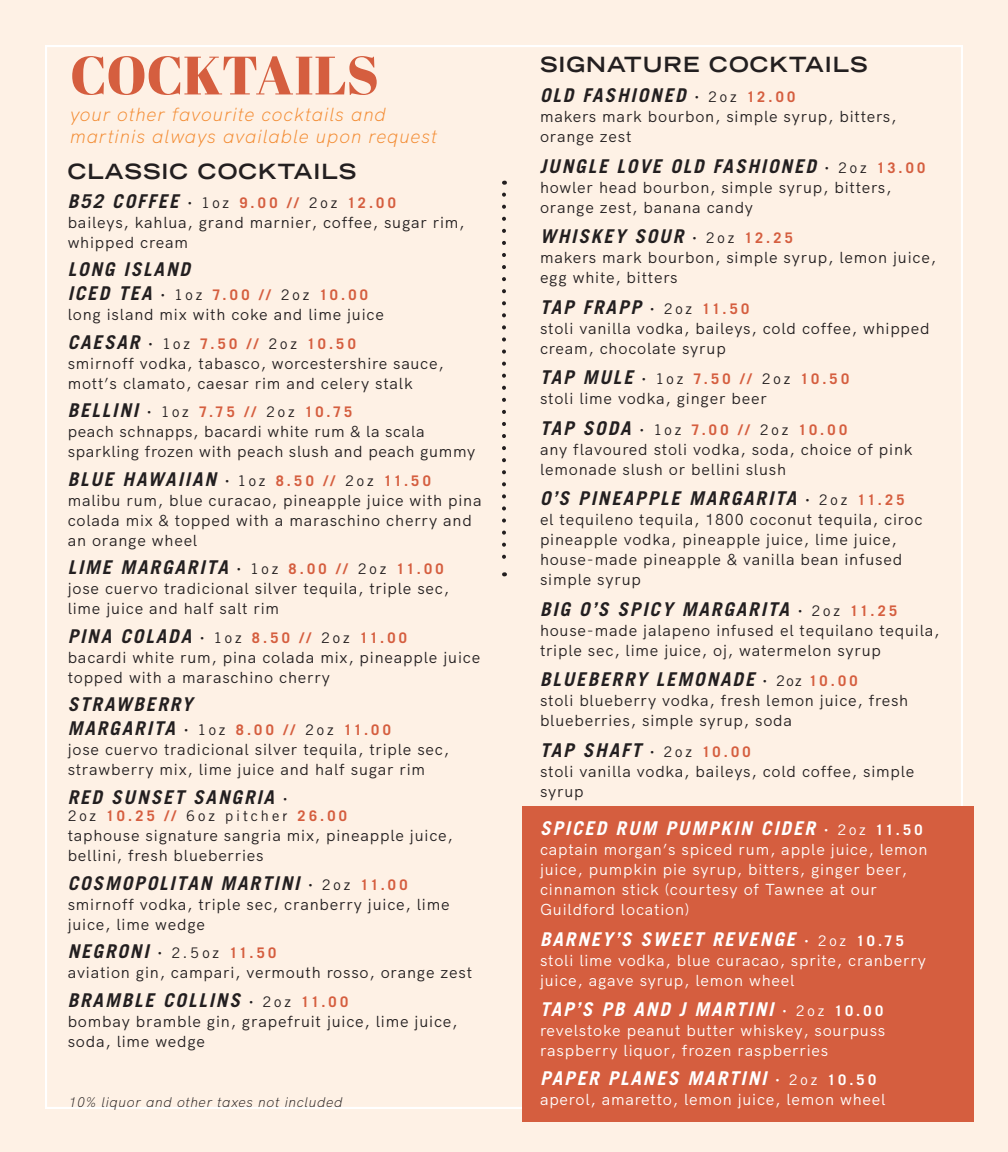
<style>
.page{position:relative;width:1008px;height:1152px;background:#fef1e5}
.page>*{position:absolute;margin:0;border:0;box-sizing:border-box;transform-origin:0 0}
.t1{font:54px "Abril Fatface";letter-spacing:-.01em;color:#d55e3f}
.Tier_Title{font:700 expanded 21px "Trade Gothic LT Std";letter-spacing:.05em;color:#231f20}
.DRINK_FOOD_ITEMS{font:italic 700 19px "Trade Gothic LT Std";letter-spacing:.1em;color:#231f20}
.DRINK_FOOD_ITEMS-2{font:italic 700 19px "Trade Gothic LT Std";letter-spacing:.1em;color:#fff}
.DRINK_FOOD_DESCRIPTI{font:italic 300 19px/22.8px "HK Grotesk";letter-spacing:.05em;color:#f38b32}
.Liquor_Item{font:16px/20px "HK Grotesk";letter-spacing:.05em;color:#231f20}
.Liquor_Item-2{font:16px/20px "HK Grotesk";letter-spacing:.05em;color:#fff}
.DRINK_FOOD_ITEMS-3{font:700 14.6px "Trade Gothic LT Std";letter-spacing:.23em;color:#d55e3f}
.DRINK_FOOD_ITEMS-4{font:14.6px "Trade Gothic LT Std";letter-spacing:.2em;color:#231f20}
.FOOD_SMALL_TEXT{font:italic 300 14px "HK Grotesk";letter-spacing:.05em;color:#231f20}
.s1{font-style:italic;font-size:19px;color:#231f20}
.s2{font-family:"Trade Gothic LT Std Bd Cn 20";font-weight:400;font-size:19px;color:#231f20}
.s3{font-weight:400;color:#231f20}
.s4{font-family:"Trade Gothic LT Std Bd Cn 20";font-weight:400;font-style:normal}
.s5{font-weight:400;font-style:normal;font-size:14.6px}
.s6{font-style:normal;font-size:14.6px;color:#d55e3f}
.s7{font-weight:700;color:#d55e3f}
.s8{font-style:normal;font-size:14.6px}
</style>
<div class="page">
<div style="left:523px;top:806px;width:451px;height:316px;background:#d55e3f"></div>
<svg style="left:502px;top:195px;width:4px;height:381px"></svg>
<p class="t1" style="left:70px;top:37px;width:310px">COCKTAILS</p>
<p class="DRINK_FOOD_DESCRIPTI" style="left:70px;top:101px;width:369px">your other favourite cocktails and martinis always available upon request</p>
<p class="Tier_Title" style="left:68px;top:158px;width:290px">CLASSIC COCKTAILS</p>
<p class="DRINK_FOOD_ITEMS-3" style="left:68px;top:194px;width:330px"><span class="s1">B52 COFFEE</span> <span class="s2">∙</span> <span class="s3">1oz</span> 9.00 // <span class="s3">2oz</span> 12.00</p>
<p class="Liquor_Item" style="left:68px;top:211px;width:398px">baileys, kahlua, grand marnier, coffee, sugar rim, whipped cream</p>
<p class="DRINK_FOOD_ITEMS" style="left:68px;top:258px;width:124px">LONG ISLAND</p>
<p class="DRINK_FOOD_ITEMS-3" style="left:68px;top:286px;width:302px"><span class="s1">ICED TEA</span> <span class="s2">∙</span> <span class="s3">1oz</span> 7.00 // <span class="s3">2oz</span> 10.00</p>
<p class="Liquor_Item" style="left:68px;top:303px;width:318px">long island mix with coke and lime juice</p>
<p class="DRINK_FOOD_ITEMS-3" style="left:68px;top:335px;width:290px"><span class="s1">CAESAR</span> <span class="s2">∙</span> <span class="s3">1oz</span> 7.50 // <span class="s3">2oz</span> 10.50</p>
<p class="Liquor_Item" style="left:68px;top:352px;width:378px">smirnoff vodka, tabasco, worcestershire sauce, mott’s clamato, caesar rim and celery stalk</p>
<p class="DRINK_FOOD_ITEMS-3" style="left:68px;top:403px;width:286px"><span class="s1">BELLINI</span> <span class="s2">∙</span> <span class="s3">1oz</span> 7.75 // <span class="s3">2oz</span> 10.75</p>
<p class="Liquor_Item" style="left:68px;top:420px;width:409px">peach schnapps, bacardi white rum &amp; la scala sparkling frozen with peach slush and peach gummy</p>
<p class="DRINK_FOOD_ITEMS" style="left:68px;top:467px;width:365px">BLUE HAWAIIAN <span class="s4">∙</span> <span class="s5">1oz</span> <span class="s6">8.50 //</span> <span class="s5">2oz</span> <span class="s6">11.50</span></p>
<p class="Liquor_Item" style="left:68px;top:489px;width:415px">malibu rum, blue curacao, pineapple juice with pina colada mix &amp; topped with a maraschino cherry and an orange wheel</p>
<p class="DRINK_FOOD_ITEMS" style="left:68px;top:556px;width:378px">LIME MARGARITA <span class="s4">∙</span> <span class="s5">1oz</span> <span class="s6">8.00 //</span> <span class="s5">2oz</span> <span class="s6">11.00</span></p>
<p class="Liquor_Item" style="left:68px;top:577px;width:383px">jose cuervo tradicional silver tequila, triple sec, lime juice and half salt rim</p>
<p class="DRINK_FOOD_ITEMS-3" style="left:68px;top:629px;width:341px"><span class="s1">PINA COLADA</span> <span class="s2">∙</span> <span class="s3">1oz</span> 8.50 // <span class="s3">2oz</span> 11.00</p>
<p class="Liquor_Item" style="left:68px;top:646px;width:414px">bacardi white rum, pina colada mix, pineapple juice topped with a maraschino cherry</p>
<p class="DRINK_FOOD_ITEMS" style="left:68px;top:693px;width:126px">STRAWBERRY</p>
<p class="DRINK_FOOD_ITEMS-3" style="left:68px;top:721px;width:325px"><span class="s1">MARGARITA</span> <span class="s2">∙</span> <span class="s3">1oz</span> 8.00 // <span class="s3">2oz</span> 11.00</p>
<p class="Liquor_Item" style="left:68px;top:738px;width:383px">jose cuervo tradicional silver tequila, triple sec, strawberry mix, lime juice and half sugar rim</p>
<p class="DRINK_FOOD_ITEMS" style="left:68px;top:785px;width:221px">RED SUNSET SANGRIA <span class="s4">∙</span></p>
<p class="DRINK_FOOD_ITEMS-4" style="left:68px;top:807px;width:281px">2oz <span class="s7">10.25 //</span> 6oz pitcher <span class="s7">26.00</span></p>
<p class="Liquor_Item" style="left:68px;top:824px;width:387px">taphouse signature sangria mix, pineapple juice, bellini, fresh blueberries</p>
<p class="DRINK_FOOD_ITEMS" style="left:68px;top:871px;width:341px">COSMOPOLITAN MARTINI <span class="s4">∙</span> <span class="s5">2oz</span> <span class="s6">11.00</span></p>
<p class="Liquor_Item" style="left:68px;top:893px;width:383px">smirnoff vodka, triple sec, cranberry juice, lime juice, lime wedge</p>
<p class="DRINK_FOOD_ITEMS" style="left:68px;top:940px;width:210px">NEGRONI <span class="s4">∙</span> <span class="s5">2.5oz</span> <span class="s6">11.50</span></p>
<p class="Liquor_Item" style="left:68px;top:961px;width:406px">aviation gin, campari, vermouth rosso, orange zest</p>
<p class="DRINK_FOOD_ITEMS" style="left:68px;top:988px;width:282px">BRAMBLE COLLINS <span class="s4">∙</span> <span class="s5">2oz</span> <span class="s6">11.00</span></p>
<p class="Liquor_Item" style="left:68px;top:1010px;width:391px">bombay bramble gin, grapefruit juice, lime juice, soda, lime wedge</p>
<p class="FOOD_SMALL_TEXT" style="left:68px;top:1091px;width:276px">10% liquor and other taxes not included</p>
<p class="Tier_Title" style="left:540px;top:51px;width:329px">SIGNATURE COCKTAILS</p>
<p class="DRINK_FOOD_ITEMS" style="left:540px;top:84px;width:257px">OLD FASHIONED <span class="s4">∙</span> <span class="s5">2oz</span> <span class="s6">12.00</span></p>
<p class="Liquor_Item" style="left:540px;top:106px;width:358px">makers mark bourbon, simple syrup, bitters, orange zest</p>
<p class="DRINK_FOOD_ITEMS" style="left:540px;top:155px;width:387px">JUNGLE LOVE OLD FASHIONED <span class="s4">∙</span> <span class="s5">2oz</span> <span class="s6">13.00</span></p>
<p class="Liquor_Item" style="left:540px;top:176px;width:353px">howler head bourbon, simple syrup, bitters, orange zest, banana candy</p>
<p class="DRINK_FOOD_ITEMS" style="left:540px;top:225px;width:255px">WHISKEY SOUR <span class="s4">∙</span> <span class="s5">2oz</span> <span class="s6">12.25</span></p>
<p class="Liquor_Item" style="left:540px;top:247px;width:397px">makers mark bourbon, simple syrup, lemon juice, egg white, bitters</p>
<p class="DRINK_FOOD_ITEMS" style="left:540px;top:296px;width:211px">TAP FRAPP <span class="s4">∙</span> <span class="s5">2oz</span> <span class="s6">11.50</span></p>
<p class="Liquor_Item" style="left:540px;top:317px;width:391px">stoli vanilla vodka, baileys, cold coffee, whipped cream, chocolate syrup</p>
<p class="DRINK_FOOD_ITEMS-3" style="left:540px;top:370px;width:311px"><span class="s1">TAP MULE</span> <span class="s2">∙</span> <span class="s3">1oz</span> 7.50 // <span class="s3">2oz</span> 10.50</p>
<p class="Liquor_Item" style="left:540px;top:388px;width:228px">stoli lime vodka, ginger beer</p>
<p class="DRINK_FOOD_ITEMS-3" style="left:540px;top:421px;width:309px"><span class="s1">TAP SODA</span> <span class="s2">∙</span> <span class="s3">1oz</span> 7.00 // <span class="s3">2oz</span> 10.00</p>
<p class="Liquor_Item" style="left:540px;top:438px;width:374px">any flavoured stoli vodka, soda, choice of pink lemonade slush or bellini slush</p>
<p class="DRINK_FOOD_ITEMS" style="left:540px;top:487px;width:366px">O’S PINEAPPLE MARGARITA <span class="s4">∙</span> <span class="s5">2oz</span> <span class="s6">11.25</span></p>
<p class="Liquor_Item" style="left:540px;top:509px;width:384px">el tequileno tequila, 1800 coconut tequila, ciroc pineapple vodka, pineapple juice, lime juice, house-made pineapple &amp; vanilla bean infused simple syrup</p>
<p class="DRINK_FOOD_ITEMS" style="left:540px;top:598px;width:359px">BIG O’S SPICY MARGARITA <span class="s4">∙</span> <span class="s5">2oz</span> <span class="s6">11.25</span></p>
<p class="Liquor_Item" style="left:540px;top:619px;width:401px">house-made jalapeno infused el tequilano tequila, triple sec, lime juice, oj, watermelon syrup</p>
<p class="DRINK_FOOD_ITEMS" style="left:540px;top:668px;width:319px">BLUEBERRY LEMONADE <span class="s4">∙</span> <span class="s5">2oz</span> <span class="s6">10.00</span></p>
<p class="Liquor_Item" style="left:540px;top:690px;width:370px">stoli blueberry vodka, fresh lemon juice, fresh blueberries, simple syrup, soda</p>
<p class="DRINK_FOOD_ITEMS" style="left:540px;top:739px;width:212px">TAP SHAFT <span class="s4">∙</span> <span class="s5">2oz</span> <span class="s6">10.00</span></p>
<p class="Liquor_Item" style="left:540px;top:760px;width:376px">stoli vanilla vodka, baileys, cold coffee, simple syrup</p>
<p class="DRINK_FOOD_ITEMS-2" style="left:540px;top:817px;width:384px">SPICED RUM PUMPKIN CIDER <span class="s4">∙</span> <span class="s5">2oz</span> <span class="s8">11.50</span></p>
<p class="Liquor_Item-2" style="left:540px;top:838px;width:389px">captain morgan’s spiced rum, apple juice, lemon juice, pumpkin pie syrup, bitters, ginger beer, cinnamon stick (courtesy of Tawnee at our Guildford location)</p>
<p class="DRINK_FOOD_ITEMS-2" style="left:540px;top:927px;width:365px">BARNEY’S SWEET REVENGE <span class="s4">∙</span> <span class="s5">2oz</span> <span class="s8">10.75</span></p>
<p class="Liquor_Item-2" style="left:540px;top:949px;width:388px">stoli lime vodka, blue curacao, sprite, cranberry juice, agave syrup, lemon wheel</p>
<p class="DRINK_FOOD_ITEMS-2" style="left:540px;top:998px;width:345px">TAP’S PB AND J MARTINI <span class="s4">∙</span> <span class="s5">2oz</span> <span class="s8">10.00</span></p>
<p class="Liquor_Item-2" style="left:540px;top:1019px;width:347px">revelstoke peanut butter whiskey, sourpuss raspberry liquor, frozen raspberries</p>
<p class="DRINK_FOOD_ITEMS-2" style="left:540px;top:1066px;width:338px">PAPER PLANES MARTINI <span class="s4">∙</span> <span class="s5">2oz</span> <span class="s8">10.50</span></p>
<p class="Liquor_Item-2" style="left:540px;top:1088px;width:347px">aperol, amaretto, lemon juice, lemon wheel</p>
</div>
